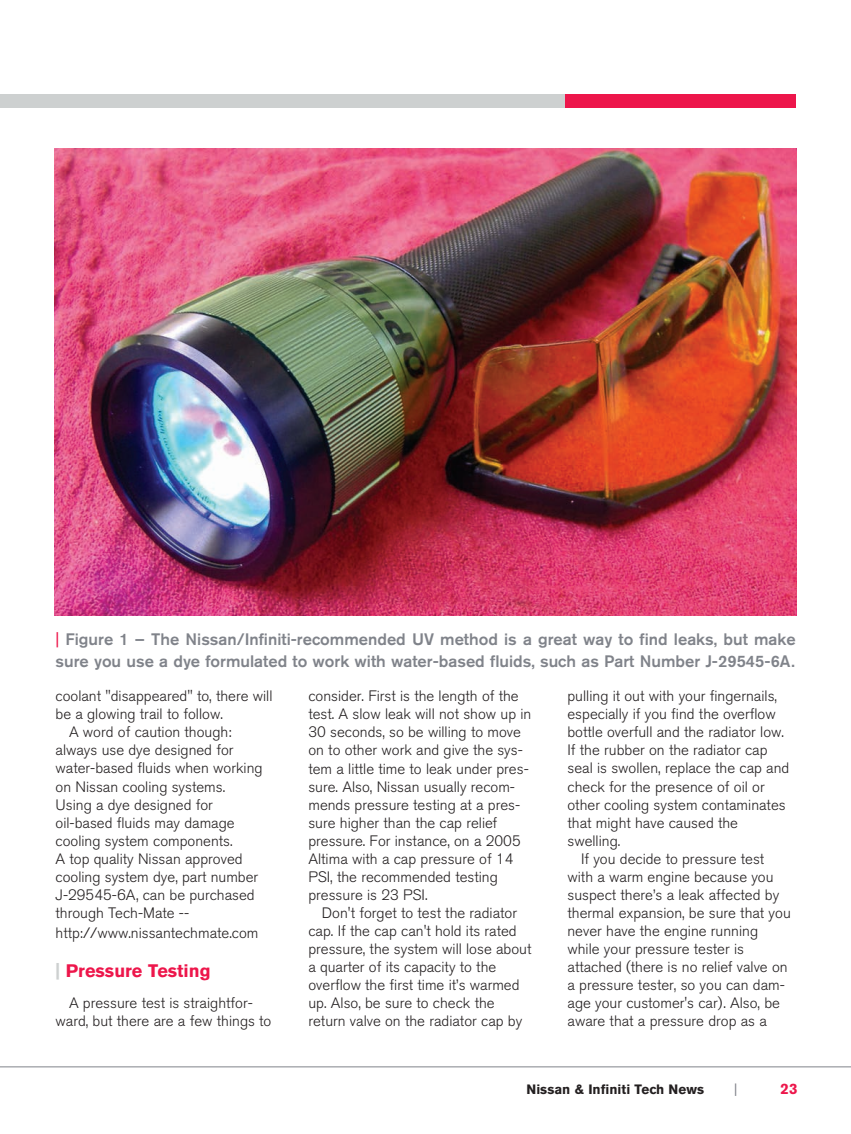
<style>
.page{position:relative;width:851px;height:1134px;background:#fff}
.page>*{position:absolute;margin:0;border:0;box-sizing:border-box;transform-origin:0 0}
.t1{font:700 18px "Nissan AG";color:#ed164b}
.t2{font:500 16.5px/22.5px "Nissan AG";color:#80838a}
.t3{font:300 15px/18px "Nissan AG";color:#231f20}
.t4{font:700 15px "Nissan AG";color:#ed164b}
.t5{font:700 13.5px "Nissan AG";color:#231f20}
.t6{font:13.5px "Nissan AG";color:#80838a}
.s1{font-weight:400;color:#ed164b}
.s2{color:#cdd0d0}
</style>
<div class="page">
<hr style="left:0;top:1066px;width:850px;height:1px;background:#80838a">
<img style="left:54px;top:148px;width:742px;height:468px">
<div style="left:0;top:94px;width:565px;height:14px;background:#cdd0d0"></div>
<div style="left:565px;top:94px;width:231px;height:14px;background:#ed164b"></div>
<p class="t2" style="left:56px;top:627px;width:741px"><span class="s1">|</span> Figure 1 – The Nissan/Infiniti-recommended UV method is a great way to find leaks, but make sure you use a dye formulated to work with water-based fluids, such as Part Number J-29545-6A.</p>
<p class="t3" style="left:55px;top:687px;width:218px">coolant "disappeared" to, there will</p>
<p class="t3" style="left:55px;top:706px;width:169px">be a glowing trail to follow.</p>
<p class="t3" style="left:69px;top:724px;width:164px">A word of caution though:</p>
<p class="t3" style="left:55px;top:742px;width:179px">always use dye designed for</p>
<p class="t3" style="left:55px;top:760px;width:208px">water-based fluids when working</p>
<p class="t3" style="left:55px;top:778px;width:171px">on Nissan cooling systems.</p>
<p class="t3" style="left:55px;top:796px;width:159px">Using a dye designed for</p>
<p class="t3" style="left:55px;top:814px;width:181px">oil-based fluids may damage</p>
<p class="t3" style="left:55px;top:832px;width:178px">cooling system components.</p>
<p class="t3" style="left:55px;top:850px;width:189px">A top quality Nissan approved</p>
<p class="t3" style="left:55px;top:868px;width:204px">cooling system dye, part number</p>
<p class="t3" style="left:55px;top:886px;width:201px">J-29545-6A, can be purchased</p>
<p class="t3" style="left:55px;top:904px;width:135px">through Tech-Mate --</p>
<p class="t3" style="left:55px;top:924px;width:204px">http://www.nissantechmate.com</p>
<p class="t1" style="left:56px;top:960px;width:157px"><span class="s2">|</span> Pressure Testing</p>
<p class="t3" style="left:56px;top:994px;width:217px;text-align:center">A pressure test is straightfor&shy;ward, but there are a few things to</p>
<p class="t3" style="left:308px;top:687px;width:224px">consider. First is the length of the test. A slow leak will not show up in<br>30 seconds, so be willing to move on to other work and give the sys&shy;tem a little time to leak under pres&shy;sure. Also, Nissan usually recom&shy;mends pressure testing at a pres&shy;sure higher than the cap relief pressure. For instance, on a 2005<br>Altima with a cap pressure of 14<br>PSI, the recommended testing pressure is 23 PSI.</p>
<p class="t3" style="left:308px;top:904px;width:224px;text-indent:13px">Don't forget to test the radiator cap. If the cap can't hold its rated pressure, the system will lose about a quarter of its capacity to the overflow the first time it’s warmed up. Also, be sure to check the return valve on the radiator cap by</p>
<p class="t3" style="left:567px;top:687px;width:211px">pulling it out with your fingernails,</p>
<p class="t3" style="left:567px;top:706px;width:210px">especially if you find the overflow</p>
<p class="t3" style="left:567px;top:724px;width:218px">bottle overfull and the radiator low.</p>
<p class="t3" style="left:567px;top:742px;width:201px">If the rubber on the radiator cap</p>
<p class="t3" style="left:567px;top:760px;width:223px">seal is swollen, replace the cap and</p>
<p class="t3" style="left:567px;top:778px;width:199px">check for the presence of oil or</p>
<p class="t3" style="left:567px;top:796px;width:220px">other cooling system contaminates</p>
<p class="t3" style="left:567px;top:814px;width:172px">that might have caused the</p>
<p class="t3" style="left:567px;top:832px;width:54px">swelling.</p>
<p class="t3" style="left:581px;top:850px;width:185px">If you decide to pressure test</p>
<p class="t3" style="left:567px;top:868px;width:207px">with a warm engine because you</p>
<p class="t3" style="left:567px;top:886px;width:213px">suspect there’s a leak affected by</p>
<p class="t3" style="left:567px;top:904px;width:225px">thermal expansion, be sure that you</p>
<p class="t3" style="left:567px;top:922px;width:192px">never have the engine running</p>
<p class="t3" style="left:567px;top:940px;width:178px">while your pressure tester is</p>
<p class="t3" style="left:567px;top:958px;width:222px">attached (there is no relief valve on</p>
<p class="t3" style="left:567px;top:976px;width:219px">a pressure tester, so you can dam-</p>
<p class="t3" style="left:567px;top:994px;width:214px">age your customer's car). Also, be</p>
<p class="t3" style="left:567px;top:1012px;width:201px">aware that a pressure drop as a</p>
<p class="t5" style="left:526px;top:1082px;width:179px">Nissan &amp; Infiniti Tech News</p>
<p class="t6" style="left:734px;top:1081px;width:5px">|</p>
<p class="t4" style="left:780px;top:1080px;width:18px">23</p>
</div>
